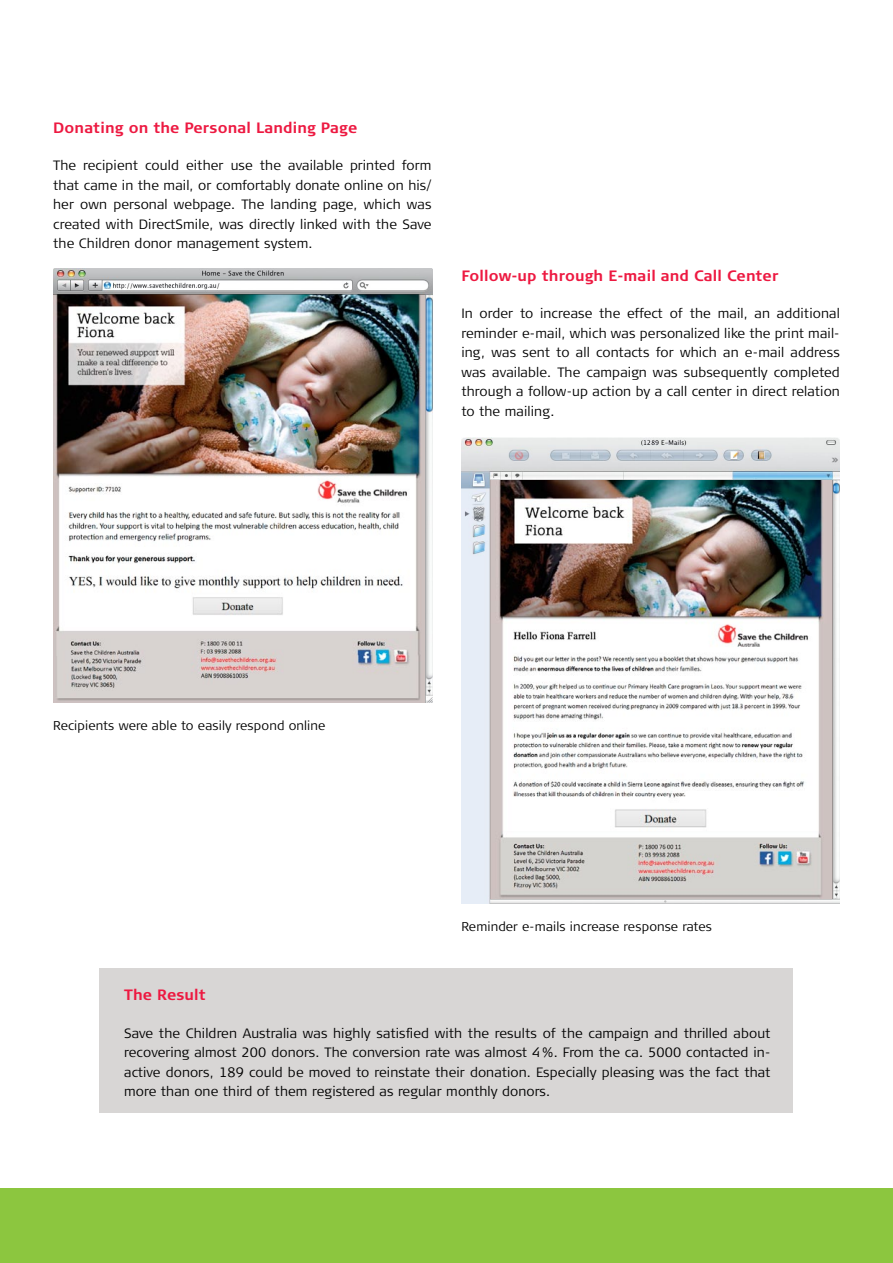
<style>
.page{position:relative;width:893px;height:1263px;background:#fff}
.page>*{position:absolute;margin:0;border:0;box-sizing:border-box;transform-origin:0 0}
.t1{font:700 15px "Signa Column";letter-spacing:.01em;color:#ed1941}
.t2{font:300 13.5px/19.5px "Signa Column";letter-spacing:.01em;color:#000;text-align:justify}
.t3{font:300 12.75px "Signa Column";letter-spacing:.01em;color:#000}
</style>
<div class="page">
<div style="left:0;top:1188px;width:893px;height:75px;background:#8cc63f"></div>
<div style="left:100px;top:968px;width:693px;height:144px;background:#d8d6d5"></div>
<img style="left:53px;top:269px;width:379px;height:434px">
<img style="left:461px;top:438px;width:379px;height:465px">
<p class="t1" style="left:53px;top:119px;width:306px">Donating on the Personal Landing Page</p>
<p class="t2" style="left:53px;top:156px;width:380px">The recipient could either use the available printed form that came in the mail, or comfortably donate online on his/ her own personal webpage. The landing page, which was created with DirectSmile, was directly linked with the Save the Children donor management system.</p>
<p class="t1" style="left:461px;top:267px;width:318px">Follow-up through E-mail and Call Center</p>
<p class="t2" style="left:461px;top:304px;width:380px">In order to increase the effect of the mail, an additional reminder e-mail, which was personalized like the print mail&shy;ing, was sent to all contacts for which an e-mail address was available. The campaign was subsequently completed through a follow-up action by a call center in direct relation to the mailing.</p>
<p class="t3" style="left:53px;top:719px;width:274px">Recipients were able to easily respond online</p>
<p class="t3" style="left:461px;top:919px;width:252px">Reminder e-mails increase response rates</p>
<p class="t1" style="left:124px;top:986px;width:83px">The Result</p>
<p class="t2" style="left:124px;top:1023px;width:648px">Save the Children Australia was highly satisfied with the results of the campaign and thrilled about recovering almost 200 donors. The conversion rate was almost 4 %. From the ca. 5000 contacted in&shy;active donors, 189 could be moved to reinstate their donation. Especially pleasing was the fact that more than one third of them registered as regular monthly donors.</p>
</div>
